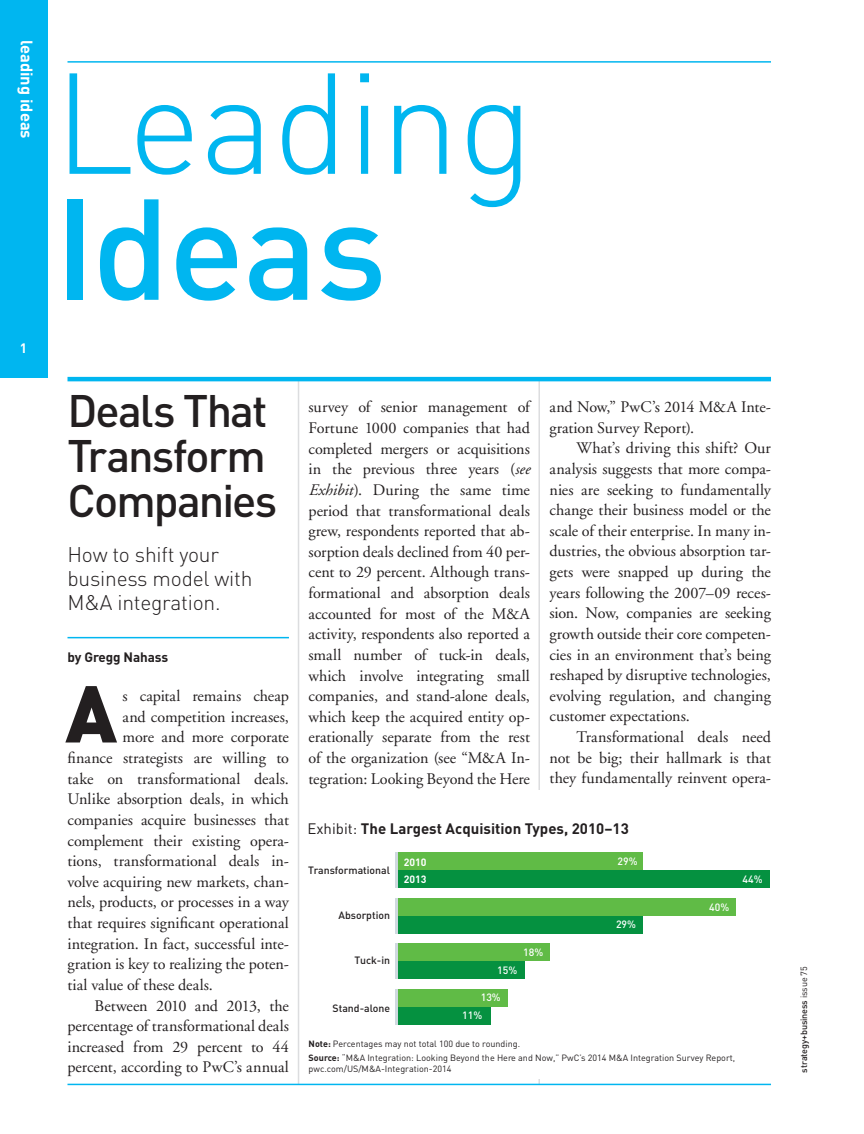
<style>
.page{position:relative;width:864px;height:1134px;background:#fff}
.page>*{position:absolute;margin:0;border:0;box-sizing:border-box;transform-origin:0 0}
.t1{font:300 141px "DIN";letter-spacing:-.01em;color:#00b6f0}
.t2{font:500 141px "DIN";letter-spacing:-.01em;color:#00b6f0}
.t3{font:900 79.2px "DIN";color:#231f20}
.t4{font:500 45px/45px "DIN";letter-spacing:-.04em;color:#231f20}
.t5{font:300 21px/24px "DIN";letter-spacing:-.01em;color:#231f20}
.t6{font:700 16.5px "DIN";color:#fff}
.t7{font:16.2px/20.5px "Adobe Garamond";color:#231f20;text-align:justify}
.t8{font:700 15px "DIN";color:#231f20}
.t9{font:700 13.5px "DIN";letter-spacing:-.01em;color:#231f20}
.t10{font:700 13.5px "DIN";color:#fff}
.t11{font:500 10.5px "DIN";color:#231f20}
.t12{font:500 10.5px/17.7px "DIN";color:#fff}
.t13{font:700 10.5px/17.2px "DIN";color:#fff}
.t14{font:9px/13.8px "DIN";color:#231f20}
.t15{font:500 9px "DIN";letter-spacing:-.01em;color:#231f20}
.s1{font-style:italic}
.s2{font-weight:400}
.s3{font-weight:700}
</style>
<div class="page">
<div style="left:0;top:0;width:47px;height:378px;background:#00b6f0"></div>
<hr style="left:538px;top:378px;width:2px;height:706px;background:#dcdddf">
<div style="left:303px;top:791px;width:472px;height:288px;background:#fff"></div>
<div style="left:398px;top:870px;width:372px;height:18px;background:#059140"></div>
<div style="left:398px;top:852px;width:245px;height:18px;background:#60bb46"></div>
<div style="left:398px;top:916px;width:245px;height:18px;background:#059140"></div>
<div style="left:398px;top:898px;width:338px;height:18px;background:#60bb46"></div>
<div style="left:398px;top:961px;width:127px;height:18px;background:#059140"></div>
<div style="left:398px;top:943px;width:152px;height:18px;background:#60bb46"></div>
<div style="left:398px;top:1007px;width:93px;height:18px;background:#059140"></div>
<div style="left:398px;top:989px;width:110px;height:18px;background:#60bb46"></div>
<hr style="left:395px;top:852px;width:3px;height:36px;background:#cfd9df">
<hr style="left:395px;top:898px;width:3px;height:36px;background:#cfd9df">
<hr style="left:395px;top:943px;width:3px;height:36px;background:#cfd9df">
<hr style="left:395px;top:989px;width:3px;height:36px;background:#cfd9df">
<hr style="left:298px;top:378px;width:1px;height:706px;background:#dcdddf">
<hr style="left:68px;top:637px;width:221px;height:1px;background:#00b6f0">
<hr style="left:68px;top:377px;width:703px;height:4px;background:#00b6f0">
<hr style="left:67px;top:61px;width:704px;height:2px;background:#00b6f0">
<hr style="left:68px;top:1084px;width:703px;height:1px;background:#00b6f0">
<p class="t6" style="left:38px;top:40px;width:100px;rotate:90deg">leading ideas</p>
<p class="t10" style="left:20px;top:339px;width:9px">1</p>
<h1 class="t1" style="left:54px;top:36px;width:482px">Leading</h1>
<h1 class="t2" style="left:54px;top:159px;width:334px">Ideas</h1>
<h3 class="t4" style="left:68px;top:387px;width:211px">Deals That<br>Transform<br>Companies</h3>
<p class="t5" style="left:68px;top:542px;width:187px">How to shift your business model with<br>M&amp;A integration.</p>
<p class="t9" style="left:68px;top:649px;width:102px">by Gregg Nahass</p>
<h2 class="t3" style="left:65px;top:661px;width:53px">A</h2>
<p class="t7" style="left:123px;top:686px;width:168px">s capital remains cheap</p>
<p class="t7" style="left:123px;top:707px;width:168px">and competition increases,</p>
<p class="t7" style="left:123px;top:728px;width:168px">more and more corporate</p>
<p class="t7" style="left:68px;top:748px;width:223px">finance strategists are willing to</p>
<p class="t7" style="left:68px;top:769px;width:223px">take on transformational deals.</p>
<p class="t7" style="left:68px;top:789px;width:223px">Unlike absorption deals, in which</p>
<p class="t7" style="left:68px;top:810px;width:223px">companies acquire businesses that</p>
<p class="t7" style="left:68px;top:831px;width:223px">complement their existing opera-</p>
<p class="t7" style="left:68px;top:851px;width:223px">tions, transformational deals in-</p>
<p class="t7" style="left:68px;top:872px;width:223px">volve acquiring new markets, chan-</p>
<p class="t7" style="left:68px;top:892px;width:223px">nels, products, or processes in a way</p>
<p class="t7" style="left:68px;top:913px;width:223px">that requires significant operational</p>
<p class="t7" style="left:68px;top:934px;width:223px">integration. In fact, successful inte-</p>
<p class="t7" style="left:68px;top:954px;width:223px">gration is key to realizing the poten-</p>
<p class="t7" style="left:68px;top:975px;width:147px">tial value of these deals.</p>
<p class="t7" style="left:94px;top:996px;width:196px">Between 2010 and 2013, the</p>
<p class="t7" style="left:68px;top:1016px;width:223px">percentage of transformational deals</p>
<p class="t7" style="left:68px;top:1037px;width:223px">increased from 29 percent to 44</p>
<p class="t7" style="left:68px;top:1057px;width:223px">percent, according to PwC’s annual</p>
<p class="t7" style="left:309px;top:397px;width:223px">survey of senior management of Fortune 1000 companies that had completed mergers or acquisitions in the previous three years (<span class="s1">see Exhibit</span>). During the same time period that transformational deals grew, respondents reported that ab&shy;sorption deals declined from 40 per&shy;cent to 29 percent. Although trans&shy;formational and absorption deals accounted for most of the M&amp;A activity, respondents also reported a small number of tuck-in deals, which involve integrating small companies, and stand-alone deals, which keep the acquired entity op&shy;erationally separate from the rest of the organization (see “M&amp;A In&shy;tegration: Looking Beyond the Here</p>
<p class="t7" style="left:550px;top:397px;width:223px">and Now,” PwC’s 2014 M&amp;A Inte&shy;gration Survey Report).</p>
<p class="t7" style="left:550px;top:438px;width:223px;text-indent:27px">What’s driving this shift? Our analysis suggests that more compa&shy;nies are seeking to fundamentally change their business model or the scale of their enterprise. In many in&shy;dustries, the obvious absorption tar&shy;gets were snapped up during the years following the 2007–09 reces&shy;sion. Now, companies are seeking growth outside their core competen&shy;cies in an environment that’s being reshaped by disruptive technologies, evolving regulation, and changing customer expectations.</p>
<p class="t7" style="left:550px;top:727px;width:223px;text-indent:27px">Transformational deals need not be big; their hallmark is that they fundamentally reinvent opera-</p>
<p class="t8" style="left:307px;top:819px;width:323px"><span class="s2">Exhibit:</span> The Largest Acquisition Types, 2010–13</p>
<p class="t11" style="left:308px;top:864px;width:83px">Transformational</p>
<p class="t13" style="left:404px;top:853px;width:24px">2010<br>2013</p>
<p class="t12" style="left:618px;top:852px;width:22px">29%</p>
<p class="t11" style="left:338px;top:908px;width:53px">Absorption</p>
<p class="t11" style="left:355px;top:953px;width:37px">Tuck-in</p>
<p class="t12" style="left:523px;top:943px;width:22px">18%</p>
<p class="t12" style="left:616px;top:915px;width:22px">29%</p>
<p class="t12" style="left:709px;top:898px;width:22px">40%</p>
<p class="t12" style="left:497px;top:961px;width:22px">15%</p>
<p class="t12" style="left:462px;top:988px;width:40px;text-indent:19px">13%<br>11%</p>
<p class="t11" style="left:333px;top:1001px;width:59px">Stand-alone</p>
<p class="t14" style="left:309px;top:1037px;width:428px"><span class="s3">Note:</span> Percentages may not total 100 due to rounding.<br><span class="s3">Source:</span> “M&amp;A Integration: Looking Beyond the Here and Now,” PwC’s 2014 M&amp;A Integration Survey Report,</p>
<p class="t14" style="left:309px;top:1062px;width:144px">pwc.com/US/M&amp;A-Integration-2014</p>
<p class="t12" style="left:743px;top:870px;width:22px">44%</p>
<p class="t15" style="left:798px;top:1072px;width:108px;rotate:-90deg">strategy+business <span class="s2">issue 75</span></p>
</div>
